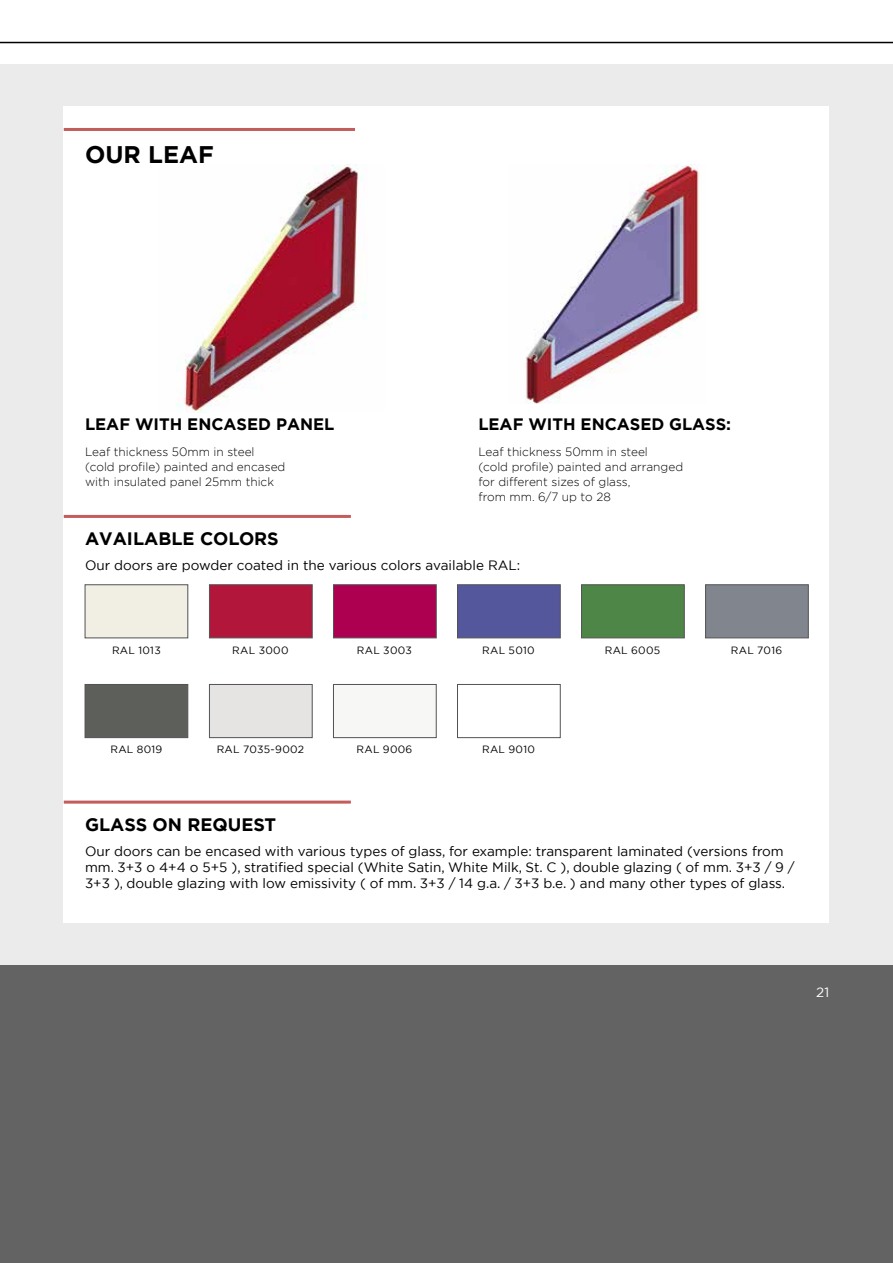
<style>
.page{position:relative;width:893px;height:1263px;background:#fff}
.page>*{position:absolute;margin:0;border:0;box-sizing:border-box;transform-origin:0 0}
.t1{font:700 24px "Gotham";color:#000}
.t2{font:700 18px "Gotham";color:#000}
.t3{font:700 16.5px "Gotham";color:#000}
.t4{font:13.5px/16.2px "Gotham";color:#000}
.t5{font:13.5px "Gotham";color:#fff}
.t6{font:300 12px/15px "Gotham";color:#000}
.t7{font:10.5px "Gotham";letter-spacing:.03em;color:#000}
</style>
<div class="page">
<div style="left:0;top:65px;width:893px;height:900px;background:#ebebeb"></div>
<div style="left:0;top:965px;width:893px;height:298px;background:#636363"></div>
<hr style="left:0;top:42px;width:893px;height:1px;background:#000">
<div style="left:64px;top:106px;width:765px;height:817px;background:#fff"></div>
<img style="left:176px;top:165px;width:190px;height:247px">
<img style="left:525px;top:165px;width:175px;height:238px">
<hr style="left:64px;top:515px;width:287px;height:3px;background:#c35d5b">
<hr style="left:64px;top:801px;width:287px;height:3px;background:#c35d5b">
<div style="left:85px;top:584px;width:103px;height:54px;background:#f1eee4;border:1px solid #535254"></div>
<div style="left:705px;top:584px;width:104px;height:54px;background:#80858e;border:1px solid #535254"></div>
<div style="left:209px;top:584px;width:104px;height:54px;background:#b2163b;border:1px solid #535254"></div>
<div style="left:85px;top:684px;width:103px;height:54px;background:#5d605a;border:1px solid #535254"></div>
<div style="left:457px;top:684px;width:104px;height:54px;background:#fff;border:1px solid #535254"></div>
<div style="left:333px;top:584px;width:104px;height:54px;background:#ad0050;border:1px solid #535254"></div>
<div style="left:457px;top:584px;width:104px;height:54px;background:#55579d;border:1px solid #535254"></div>
<div style="left:209px;top:684px;width:104px;height:54px;background:#e5e4e2;border:1px solid #535254"></div>
<div style="left:581px;top:584px;width:104px;height:54px;background:#4d8647;border:1px solid #535254"></div>
<div style="left:333px;top:684px;width:104px;height:54px;background:#f7f7f5;border:1px solid #535254"></div>
<hr style="left:64px;top:128px;width:291px;height:3px;background:#c35d5b">
<h1 class="t1" style="left:85px;top:139px;width:80px">OUR leaf</h1>
<p class="t3" style="left:85px;top:414px;width:251px">LEAF WITH ENCASED PANEL</p>
<p class="t3" style="left:478px;top:414px;width:254px">LEAF WITH ENCASED GLASS:</p>
<p class="t6" style="left:85px;top:444px;width:202px">Leaf thickness 50mm in steel (cold profile) painted and encased with insulated panel 25mm thick</p>
<h2 class="t2" style="left:85px;top:527px;width:195px">AVAILABLE COLORS</h2>
<p class="t6" style="left:478px;top:444px;width:206px">Leaf thickness 50mm in steel<br>(cold profile) painted and arranged for different sizes of glass,<br>from mm. 6/7 up to 28</p>
<p class="t4" style="left:85px;top:557px;width:437px">Our doors are powder coated in the various colors available RAL:</p>
<p class="t7" style="left:112px;top:643px;width:50px">RAL 1013</p>
<p class="t7" style="left:232px;top:643px;width:58px">RAL 3000</p>
<p class="t7" style="left:731px;top:643px;width:53px">RAL 7016</p>
<p class="t7" style="left:357px;top:643px;width:57px">RAL 3003</p>
<p class="t7" style="left:482px;top:643px;width:54px">RAL 5010</p>
<p class="t7" style="left:605px;top:643px;width:57px">RAL 6005</p>
<p class="t7" style="left:110px;top:743px;width:53px">RAL 8019</p>
<p class="t7" style="left:482px;top:743px;width:54px">RAL 9010</p>
<p class="t7" style="left:217px;top:743px;width:89px">RAL 7035-9002</p>
<p class="t7" style="left:356px;top:743px;width:57px">RAL 9006</p>
<h2 class="t2" style="left:85px;top:812px;width:193px">GLASS ON REQUEST</h2>
<p class="t4" style="left:85px;top:843px;width:711px">Our doors can be encased with various types of glass, for example: transparent laminated (versions from mm. 3+3 o 4+4 o 5+5 ), stratified special (White Satin, White Milk, St. C ), double glazing ( of mm. 3+3 / 9 /<br>3+3 ), double glazing with low emissivity ( of mm. 3+3 / 14 g.a. / 3+3 b.e. ) and many other types of glass.</p>
<p class="t5" style="left:816px;top:984px;width:14px">21</p>
</div>
